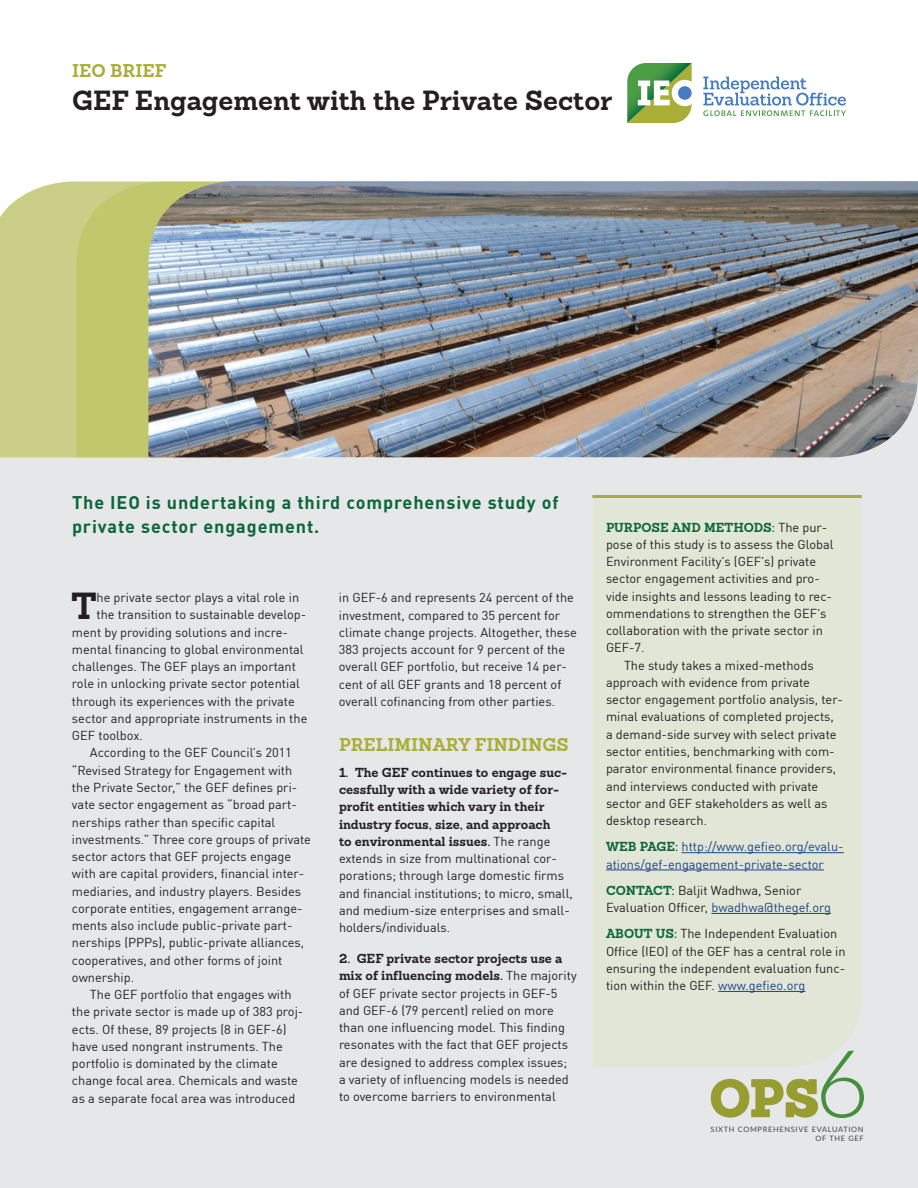
<style>
.page{position:relative;width:918px;height:1188px;background:#fff}
.page>*{position:absolute;margin:0;border:0;box-sizing:border-box;transform-origin:0 0}
.t1{font:700 36.75px "Sanchez Slab";color:#231f20}
.t2{font:700 27px "Sanchez Slab";color:#231f20}
.t3{font:700 18px/24px "DINOT";letter-spacing:.05em;color:#0c6638}
.t4{font:700 18px "Sanchez Slab";color:#a9ae37}
.t5{font:12.75px/17.2px "DINOT";color:#231f20}
.t6{font:700 12.75px/17.2px "Sanchez Slab";color:#231f20}
.t7{font:12.75px/17.2px "DINOT";color:#1d4389}
.t8{font:700 12.75px "Sanchez Slab";color:#0c6638}
.t9{font:7.5px/8.9px "Lato";letter-spacing:.095em;color:#454e4b;text-align:right}
.s1{font-family:"DINOT";font-weight:400}
.s2{font-family:"DINOT";font-weight:400;color:#231f20}
.s3{font-family:"Sanchez Slab";font-weight:700;color:#0c6638}
.s4{color:#1d4389}
</style>
<div class="page">
<div style="left:0;top:458px;width:918px;height:730px;background:#e6e7e9"></div>
<svg style="left:0;top:182px;width:282px;height:276px;background:#c7cb7c"></svg>
<div style="left:593px;top:498px;width:269px;height:569px;background:#e2e6d7"></div>
<svg style="left:703px;top:77px;width:143px;height:39px"></svg>
<svg style="left:627px;top:63px;width:65px;height:60px"></svg>
<hr style="left:592px;top:495px;width:270px;height:3px;background:#a9ae37">
<svg style="left:711px;top:1051px;width:153px;height:67px"></svg>
<img style="left:148px;top:181px;width:770px;height:276px">
<hr style="left:682px;top:852px;width:162px;height:1px;background:#1d4389">
<hr style="left:606px;top:870px;width:218px;height:1px;background:#1d4389">
<hr style="left:711px;top:913px;width:120px;height:1px;background:#1d4389">
<hr style="left:718px;top:991px;width:87px;height:1px;background:#1d4389">
<h3 class="t4" style="left:72px;top:58px;width:96px">IEO BRIEF</h3>
<h2 class="t2" style="left:72px;top:82px;width:542px">GEF Engagement with the Private Sector</h2>
<h3 class="t3" style="left:72px;top:489px;width:488px">The IEO is undertaking a third comprehensive study of private sector engagement.</h3>
<h1 class="t1" style="left:71px;top:581px;width:27px">T</h1>
<p class="t5" style="left:97px;top:588px;width:204px">he private sector plays a vital role in</p>
<p class="t5" style="left:97px;top:605px;width:211px">the transition to sustainable develop-</p>
<p class="t5" style="left:72px;top:622px;width:218px">ment by providing solutions and incre-</p>
<p class="t5" style="left:72px;top:640px;width:233px">mental financing to global environmental</p>
<p class="t5" style="left:72px;top:657px;width:226px">challenges. The GEF plays an important</p>
<p class="t5" style="left:72px;top:674px;width:229px">role in unlocking private sector potential</p>
<p class="t5" style="left:72px;top:691px;width:224px">through its experiences with the private</p>
<p class="t5" style="left:72px;top:709px;width:237px">sector and appropriate instruments in the</p>
<p class="t5" style="left:72px;top:726px;width:72px">GEF toolbox.</p>
<p class="t5" style="left:90px;top:743px;width:203px">According to the GEF Council’s 2011</p>
<p class="t5" style="left:72px;top:760px;width:222px">“Revised Strategy for Engagement with</p>
<p class="t5" style="left:72px;top:778px;width:227px">the Private Sector,” the GEF defines pri-</p>
<p class="t5" style="left:72px;top:795px;width:226px">vate sector engagement as “broad part-</p>
<p class="t5" style="left:72px;top:812px;width:205px">nerships rather than specific capital</p>
<p class="t5" style="left:72px;top:829px;width:240px">investments.” Three core groups of private</p>
<p class="t5" style="left:72px;top:847px;width:221px">sector actors that GEF projects engage</p>
<p class="t5" style="left:72px;top:864px;width:234px">with are capital providers, financial inter-</p>
<p class="t5" style="left:72px;top:881px;width:231px">mediaries, and industry players. Besides</p>
<p class="t5" style="left:72px;top:898px;width:232px">corporate entities, engagement arrange-</p>
<p class="t5" style="left:72px;top:916px;width:222px">ments also include public-private part-</p>
<p class="t5" style="left:72px;top:933px;width:234px">nerships (PPPs), public-private alliances,</p>
<p class="t5" style="left:72px;top:950px;width:212px">cooperatives, and other forms of joint</p>
<p class="t5" style="left:72px;top:967px;width:64px">ownership.</p>
<p class="t5" style="left:90px;top:985px;width:203px">The GEF portfolio that engages with</p>
<p class="t5" style="left:72px;top:1002px;width:233px">the private sector is made up of 383 proj-</p>
<p class="t5" style="left:72px;top:1019px;width:216px">ects. Of these, 89 projects (8 in GEF-6)</p>
<p class="t5" style="left:72px;top:1036px;width:212px">have used nongrant instruments. The</p>
<p class="t5" style="left:72px;top:1054px;width:207px">portfolio is dominated by the climate</p>
<p class="t5" style="left:72px;top:1071px;width:228px">change focal area. Chemicals and waste</p>
<p class="t5" style="left:72px;top:1088px;width:225px">as a separate focal area was introduced</p>
<p class="t5" style="left:339px;top:588px;width:239px">in GEF-6 and represents 24 percent of the investment, compared to 35 percent for climate change projects. Altogether, these 383 projects account for 9 percent of the overall GEF portfolio, but receive 14 per&shy;cent of all GEF grants and 18 percent of overall cofinancing from other parties.</p>
<h3 class="t4" style="left:339px;top:732px;width:231px">PRELIMINARY FINDINGS</h3>
<p class="t6" style="left:339px;top:764px;width:230px">1. The GEF continues to engage suc&shy;cessfully with a wide variety of for&shy;profit entities which vary in their industry focus, size, and approach<br>to environmental issues. <span class="s1">The range</span></p>
<p class="t5" style="left:339px;top:849px;width:235px">extends in size from multinational cor&shy;porations; through large domestic firms and financial institutions; to micro, small, and medium-size enterprises and small&shy;holders/individuals.</p>
<p class="t6" style="left:339px;top:950px;width:239px">2. GEF private sector projects use a mix of influencing models. <span class="s1">The majority</span></p>
<p class="t5" style="left:339px;top:983px;width:231px">of GEF private sector projects in GEF-5 and GEF-6 (79 percent) relied on more than one influencing model. This finding resonates with the fact that GEF projects are designed to address complex issues; a variety of influencing models is needed to overcome barriers to environmental</p>
<p class="t8" style="left:606px;top:518px;width:223px">PURPOSE AND METHODS: <span class="s2">The pur-</span></p>
<p class="t5" style="left:606px;top:535px;width:229px">pose of this study is to assess the Global</p>
<p class="t5" style="left:606px;top:552px;width:212px">Environment Facility’s (GEF’s) private</p>
<p class="t5" style="left:606px;top:569px;width:215px">sector engagement activities and pro-</p>
<p class="t5" style="left:606px;top:586px;width:228px">vide insights and lessons leading to rec-</p>
<p class="t5" style="left:606px;top:604px;width:222px">ommendations to strengthen the GEF’s</p>
<p class="t5" style="left:606px;top:621px;width:218px">collaboration with the private sector in</p>
<p class="t5" style="left:606px;top:638px;width:40px">GEF-7.</p>
<p class="t5" style="left:624px;top:655px;width:191px">The study takes a mixed-methods</p>
<p class="t5" style="left:606px;top:673px;width:206px">approach with evidence from private</p>
<p class="t5" style="left:606px;top:690px;width:238px">sector engagement portfolio analysis, ter-</p>
<p class="t5" style="left:606px;top:707px;width:230px">minal evaluations of completed projects,</p>
<p class="t5" style="left:606px;top:724px;width:232px">a demand-side survey with select private</p>
<p class="t5" style="left:606px;top:742px;width:230px">sector entities, benchmarking with com-</p>
<p class="t5" style="left:606px;top:759px;width:232px">parator environmental finance providers,</p>
<p class="t5" style="left:606px;top:776px;width:214px">and interviews conducted with private</p>
<p class="t5" style="left:606px;top:793px;width:223px">sector and GEF stakeholders as well as</p>
<p class="t5" style="left:606px;top:811px;width:103px">desktop research.</p>
<p class="t7" style="left:606px;top:837px;width:239px"><span class="s3">WEB PAGE:</span> http://www.gefieo.org/evalu&shy;ations/gef-engagement-private-sector</p>
<p class="t5" style="left:606px;top:880px;width:227px"><span class="s3">CONTACT:</span> Baljit Wadhwa, Senior<br>Evaluation Officer, <span class="s4">bwadhwa@thegef.org</span></p>
<p class="t5" style="left:606px;top:924px;width:241px"><span class="s3">ABOUT US:</span> The Independent Evaluation Office (IEO) of the GEF has a central role in ensuring the independent evaluation func&shy;tion within the GEF. <span class="s4">www.gefieo.org</span></p>
<p class="t9" style="left:711px;top:1124px;width:155px">SIXTH COMPREHENSIVE EVALUATION<br>OF THE GEF</p>
</div>
